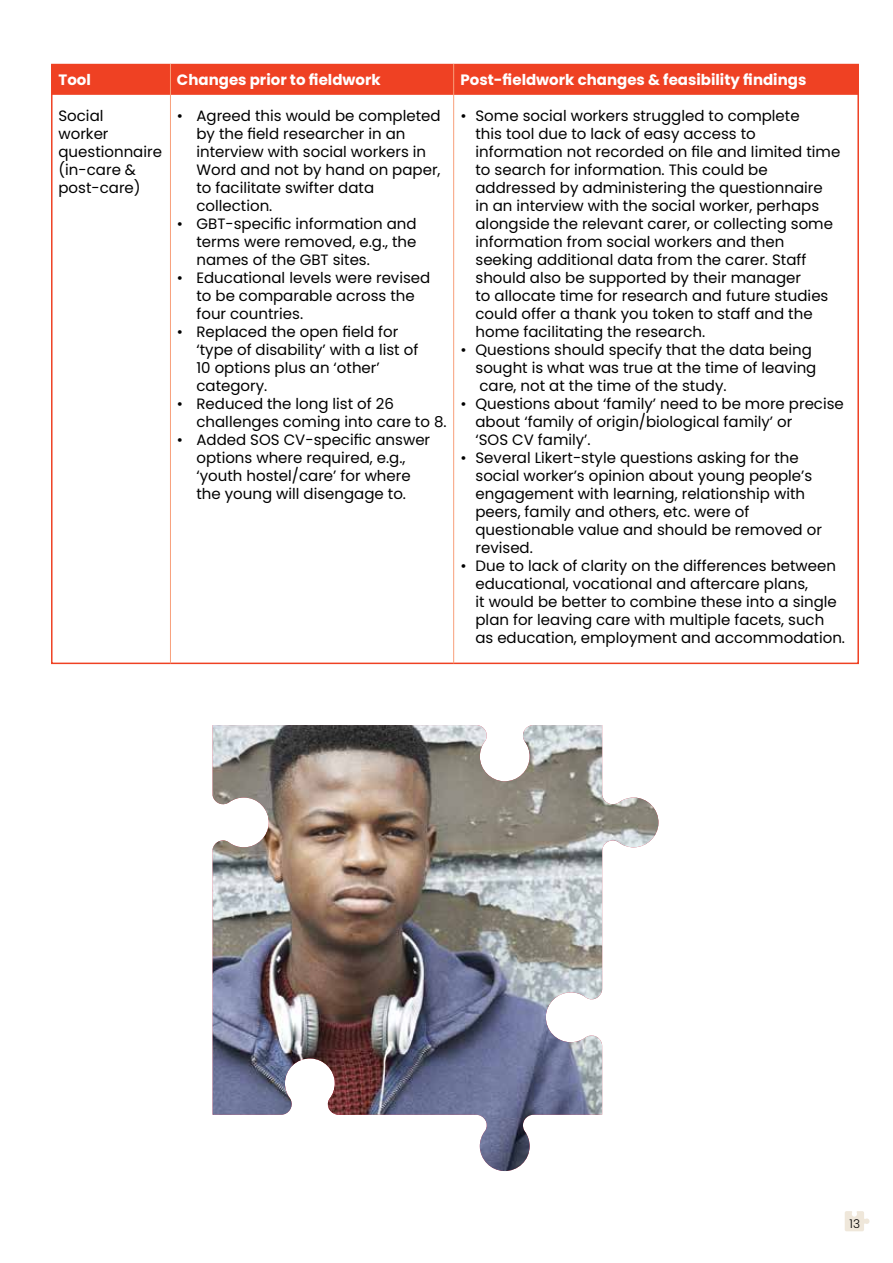
<style>
.page{position:relative;width:893px;height:1263px;background:#fff}
.page>*{position:absolute;margin:0;border:0;box-sizing:border-box;transform-origin:0 0}
.t1{font:15px/18px "Poppins";color:#000}
.t2{font:700 15px "Poppins";color:#fff}
.t3{font:300 12px "Poppins";color:#000}
</style>
<div class="page">
<div style="left:51px;top:65px;width:808px;height:30px;background:#ef4123;border:2px solid #ef4123"></div>
<hr style="left:170px;top:64px;width:1px;height:599px;background:#f8a07c">
<hr style="left:453px;top:64px;width:1px;height:599px;background:#f8a07c">
<svg style="left:845px;top:1211px;width:25px;height:20px"></svg>
<img style="left:213px;top:725px;width:446px;height:446px">
<p class="t2" style="left:58px;top:71px;width:34px">Tool</p>
<p class="t2" style="left:177px;top:71px;width:205px">Changes prior to fieldwork</p>
<p class="t2" style="left:460px;top:71px;width:347px">Post-fieldwork changes &amp; feasibility findings</p>
<p class="t1" style="left:58px;top:106px;width:47px">Social</p>
<p class="t1" style="left:177px;top:106px;width:265px">• Agreed this would be completed</p>
<p class="t1" style="left:460px;top:106px;width:341px">• Some social workers struggled to complete</p>
<p class="t1" style="left:58px;top:124px;width:52px">worker</p>
<p class="t1" style="left:196px;top:124px;width:211px">by the field researcher in an</p>
<p class="t1" style="left:475px;top:124px;width:282px">this tool due to lack of easy access to</p>
<p class="t1" style="left:58px;top:142px;width:105px">questionnaire</p>
<p class="t1" style="left:196px;top:142px;width:231px">interview with social workers in</p>
<p class="t1" style="left:475px;top:142px;width:366px">information not recorded on file and limited time</p>
<p class="t1" style="left:58px;top:160px;width:79px">(in-care &amp;</p>
<p class="t1" style="left:196px;top:160px;width:246px">Word and not by hand on paper,</p>
<p class="t1" style="left:475px;top:160px;width:294px">to search for information. This could be</p>
<p class="t1" style="left:58px;top:178px;width:84px">post-care)</p>
<p class="t1" style="left:196px;top:178px;width:179px">to facilitate swifter data</p>
<p class="t1" style="left:475px;top:178px;width:349px">addressed by administering the questionnaire</p>
<p class="t1" style="left:196px;top:196px;width:77px">collection.</p>
<p class="t1" style="left:475px;top:196px;width:345px">in an interview with the social worker, perhaps</p>
<p class="t1" style="left:177px;top:214px;width:241px">• GBT-specific information and</p>
<p class="t1" style="left:475px;top:214px;width:359px">alongside the relevant carer, or collecting some</p>
<p class="t1" style="left:196px;top:232px;width:221px">terms were removed, e.g., the</p>
<p class="t1" style="left:475px;top:232px;width:310px">information from social workers and then</p>
<p class="t1" style="left:196px;top:250px;width:175px">names of the GBT sites.</p>
<p class="t1" style="left:475px;top:250px;width:332px">seeking additional data from the carer. Staff</p>
<p class="t1" style="left:177px;top:268px;width:255px">• Educational levels were revised</p>
<p class="t1" style="left:475px;top:268px;width:327px">should also be supported by their manager</p>
<p class="t1" style="left:196px;top:286px;width:220px">to be comparable across the</p>
<p class="t1" style="left:475px;top:286px;width:354px">to allocate time for research and future studies</p>
<p class="t1" style="left:196px;top:304px;width:108px">four countries.</p>
<p class="t1" style="left:475px;top:304px;width:339px">could offer a thank you token to staff and the</p>
<p class="t1" style="left:177px;top:322px;width:223px">• Replaced the open field for</p>
<p class="t1" style="left:475px;top:322px;width:231px">home facilitating the research.</p>
<p class="t1" style="left:196px;top:340px;width:223px">‘type of disability’ with a list of</p>
<p class="t1" style="left:460px;top:340px;width:353px">• Questions should specify that the data being</p>
<p class="t1" style="left:196px;top:358px;width:185px">10 options plus an ‘other’</p>
<p class="t1" style="left:475px;top:358px;width:342px">sought is what was true at the time of leaving</p>
<p class="t1" style="left:196px;top:376px;width:72px">category.</p>
<p class="t1" style="left:479px;top:376px;width:249px">care, not at the time of the study.</p>
<p class="t1" style="left:177px;top:394px;width:218px">• Reduced the long list of 26</p>
<p class="t1" style="left:460px;top:394px;width:385px">• Questions about ‘family’ need to be more precise</p>
<p class="t1" style="left:196px;top:412px;width:252px">challenges coming into care to 8.</p>
<p class="t1" style="left:475px;top:412px;width:318px">about ‘family of origin/biological family’ or</p>
<p class="t1" style="left:177px;top:430px;width:255px">• Added SOS CV-specific answer</p>
<p class="t1" style="left:475px;top:430px;width:117px">‘SOS CV family’.</p>
<p class="t1" style="left:196px;top:448px;width:211px">options where required, e.g.,</p>
<p class="t1" style="left:460px;top:448px;width:340px">• Several Likert-style questions asking for the</p>
<p class="t1" style="left:196px;top:466px;width:216px">‘youth hostel/care’ for where</p>
<p class="t1" style="left:475px;top:466px;width:338px">social worker’s opinion about young people’s</p>
<p class="t1" style="left:196px;top:484px;width:211px">the young will disengage to.</p>
<p class="t1" style="left:475px;top:484px;width:348px">engagement with learning, relationship with peers, family and others, etc. were of questionable value and should be removed or revised.</p>
<p class="t1" style="left:475px;top:556px;width:371px;text-indent:-15px">• Due to lack of clarity on the differences between educational, vocational and aftercare plans,<br>it would be better to combine these into a single plan for leaving care with multiple facets, such as education, employment and accommodation.</p>
<p class="t3" style="left:850px;top:1217px;width:12px">13</p>
</div>
